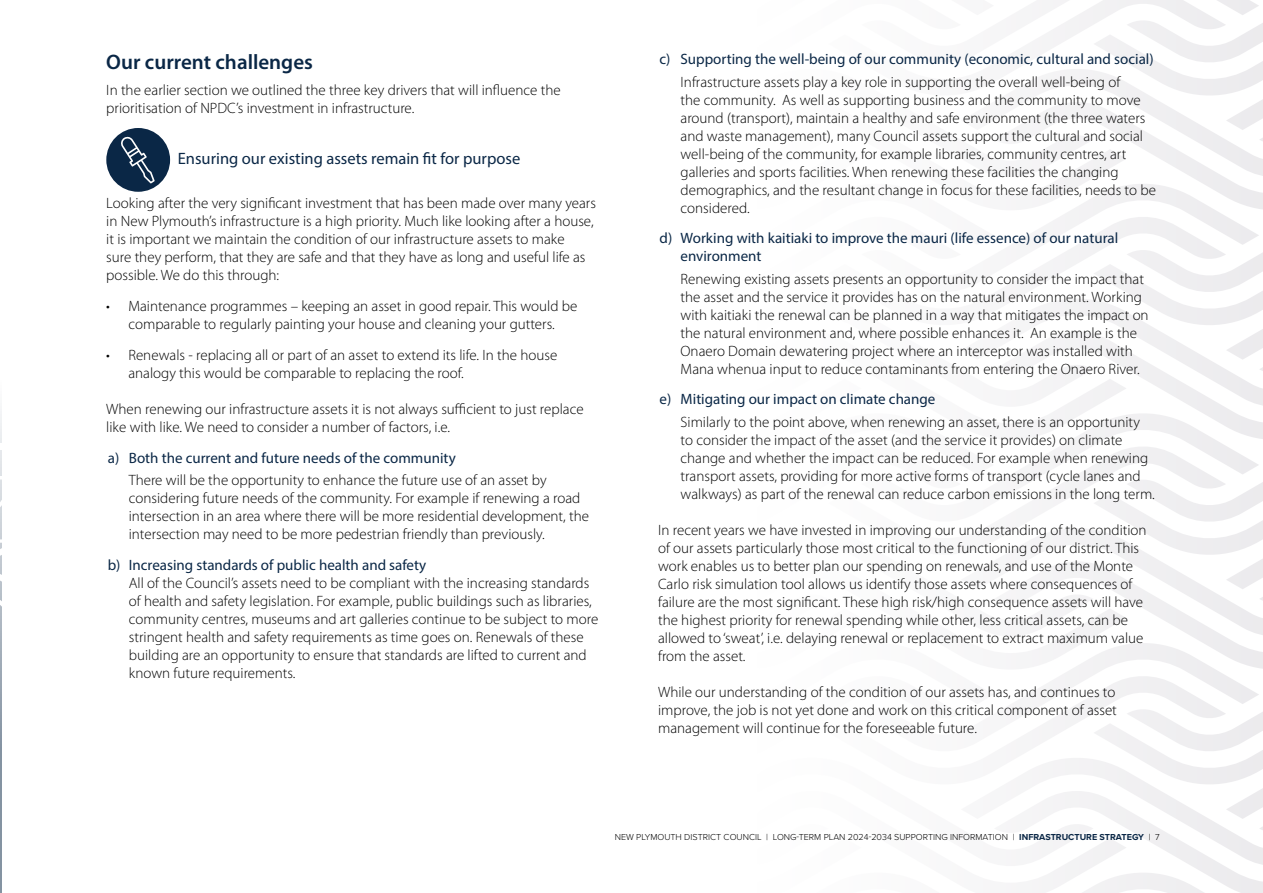
<style>
.page{position:relative;width:1263px;height:893px;background:#fff}
.page>*{position:absolute;margin:0;border:0;box-sizing:border-box;transform-origin:0 0}
.t1{font:600 21px "Myriad Pro";color:#0a2746}
.t2{font:16.5px "Myriad Pro";color:#0a2746}
.t3{font:300 15px/18px "Myriad Pro";color:#000}
.t4{font:15px/18px "Myriad Pro";color:#0a2746}
.t5{font:300 9px "Proxima Nova";color:#000}
.s1{font-weight:700;color:#0a2746}
</style>
<div class="page">
<svg style="left:1032px;top:0;width:231px;height:893px"></svg>
<div style="left:106px;top:128px;width:64px;height:64px;background:#0a2746;border-radius:50%"></div>
<svg style="left:121px;top:137px;width:34px;height:46px"></svg>
<hr style="left:0;top:332px;width:2px;height:561px;background:#0a2746">
<svg style="left:0;top:332px;width:2px;height:495px"></svg>
<div style="left:0;top:443px;width:8px;height:7px;background:#fff"></div>
<h1 class="t1" style="left:106px;top:48px;width:208px">Our current challenges</h1>
<p class="t3" style="left:106px;top:81px;width:456px">In the earlier section we outlined the three key drivers that will influence the prioritisation of NPDC’s investment in infrastructure.</p>
<p class="t2" style="left:178px;top:148px;width:344px">Ensuring our existing assets remain fit for purpose</p>
<p class="t3" style="left:106px;top:194px;width:491px">Looking after the very significant investment that has been made over many years in New Plymouth’s infrastructure is a high priority. Much like looking after a house, it is important we maintain the condition of our infrastructure assets to make<br>sure they perform, that they are safe and that they have as long and useful life as possible. We do this through:</p>
<p class="t3" style="left:106px;top:297px;width:473px;text-align:center">• Maintenance programmes – keeping an asset in good repair. This would be comparable to regularly painting your house and cleaning your gutters.</p>
<p class="t3" style="left:128px;top:346px;width:430px;text-indent:-22px">• Renewals - replacing all or part of an asset to extend its life. In the house analogy this would be comparable to replacing the roof.</p>
<p class="t3" style="left:106px;top:400px;width:479px">When renewing our infrastructure assets it is not always sufficient to just replace like with like. We need to consider a number of factors, i.e.</p>
<p class="t4" style="left:108px;top:448px;width:349px">a) Both the current and future needs of the community</p>
<p class="t3" style="left:129px;top:471px;width:462px">There will be the opportunity to enhance the future use of an asset by considering future needs of the community. For example if renewing a road intersection in an area where there will be more residential development, the intersection may need to be more pedestrian friendly than previously.</p>
<p class="t4" style="left:108px;top:555px;width:320px">b) Increasing standards of public health and safety</p>
<p class="t3" style="left:129px;top:574px;width:471px">All of the Council’s assets need to be compliant with the increasing standards of health and safety legislation. For example, public buildings such as libraries, community centres, museums and art galleries continue to be subject to more stringent health and safety requirements as time goes on. Renewals of these building are an opportunity to ensure that standards are lifted to current and known future requirements.</p>
<p class="t4" style="left:659px;top:50px;width:496px">c) Supporting the well-being of our community (economic, cultural and social)</p>
<p class="t3" style="left:680px;top:72px;width:477px">Infrastructure assets play a key role in supporting the overall well-being of<br>the community. As well as supporting business and the community to move around (transport), maintain a healthy and safe environment (the three waters and waste management), many Council assets support the cultural and social well-being of the community, for example libraries, community centres, art galleries and sports facilities. When renewing these facilities the changing demographics, and the resultant change in focus for these facilities, needs to be considered.</p>
<p class="t4" style="left:680px;top:229px;width:439px;text-indent:-21px">d) Working with kaitiaki to improve the mauri (life essence) of our natural environment</p>
<p class="t3" style="left:680px;top:269px;width:470px">Renewing existing assets presents an opportunity to consider the impact that the asset and the service it provides has on the natural environment. Working with kaitiaki the renewal can be planned in a way that mitigates the impact on the natural environment and, where possible enhances it. An example is the Onaero Domain dewatering project where an interceptor was installed with Mana whenua input to reduce contaminants from entering the Onaero River.</p>
<p class="t4" style="left:659px;top:390px;width:277px">e) Mitigating our impact on climate change</p>
<p class="t3" style="left:680px;top:412px;width:476px">Similarly to the point above, when renewing an asset, there is an opportunity to consider the impact of the asset (and the service it provides) on climate change and whether the impact can be reduced. For example when renewing transport assets, providing for more active forms of transport (cycle lanes and walkways) as part of the renewal can reduce carbon emissions in the long term.</p>
<p class="t3" style="left:658px;top:520px;width:490px">In recent years we have invested in improving our understanding of the condition of our assets particularly those most critical to the functioning of our district. This work enables us to better plan our spending on renewals, and use of the Monte Carlo risk simulation tool allows us identify those assets where consequences of failure are the most significant. These high risk/high consequence assets will have the highest priority for renewal spending while other, less critical assets, can be allowed to ‘sweat’, i.e. delaying renewal or replacement to extract maximum value from the asset.</p>
<p class="t3" style="left:658px;top:682px;width:460px;text-align:justify">While our understanding of the condition of our assets has, and continues to improve, the job is not yet done and work on this critical component of asset management will continue for the foreseeable future.</p>
<p class="t5" style="left:615px;top:830px;width:547px">NEW PLYMOUTH DISTRICT COUNCIL | LONG-TERM PLAN 2024-2034 SUPPORTING INFORMATION | <span class="s1">INFRASTRUCTURE STRATEGY</span> | 7</p>
</div>
